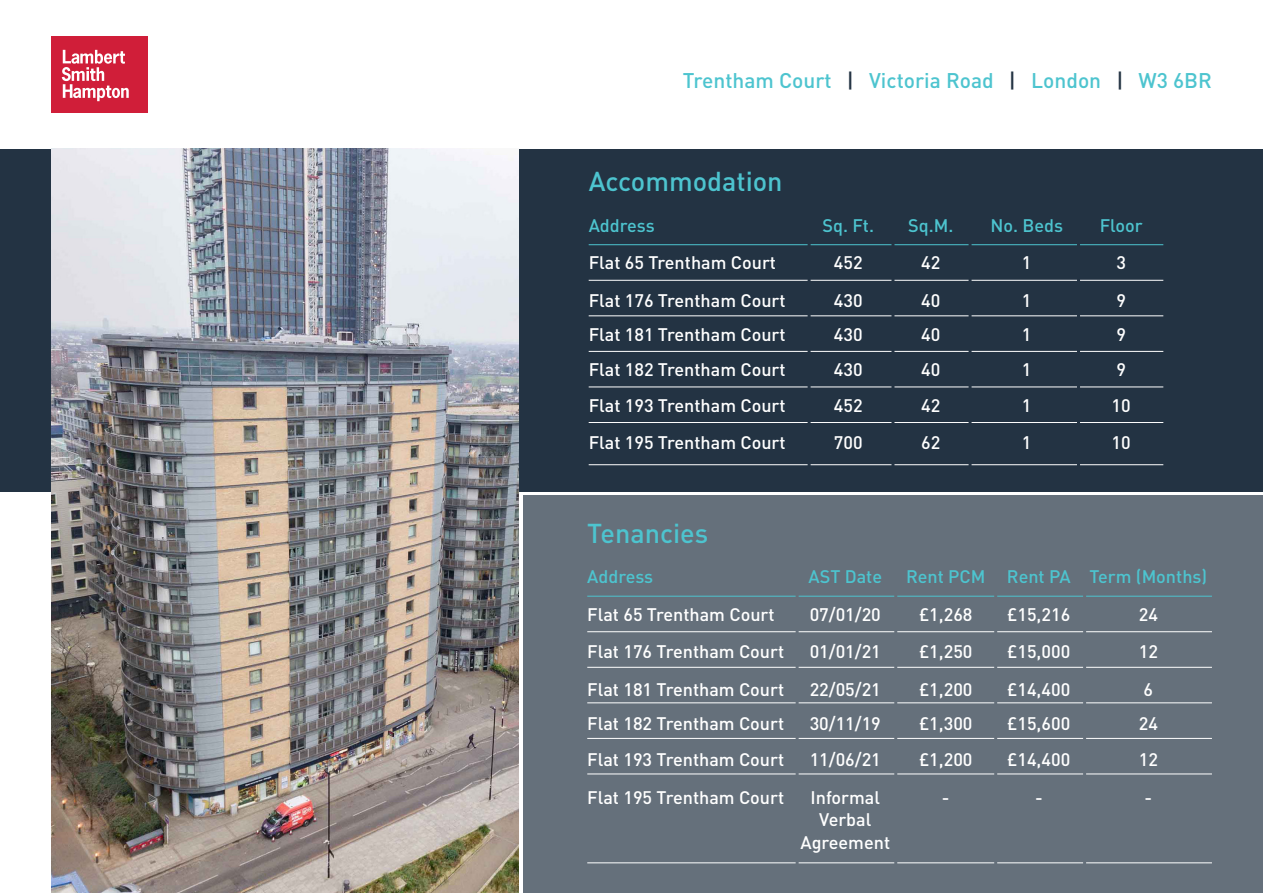
<style>
.page{position:relative;width:1263px;height:893px;background:#fff}
.page>*{position:absolute;margin:0;border:0;box-sizing:border-box;transform-origin:0 0}
.t1{font:500 27px "DIN";color:#4dc4cf}
.t2{font:500 21px "DIN";color:#4dc4cf}
.t3{font:500 18px "DIN";color:#fff}
.t4{font:500 18px "DIN";color:#4dc4cf}
.s1{color:#233343}
</style>
<div class="page">
<div style="left:51px;top:36px;width:96px;height:77px;background:#d01e39"></div>
<svg style="left:62px;top:50px;width:67px;height:51px"></svg>
<div style="left:0;top:149px;width:1263px;height:343px;background:#233343"></div>
<img style="left:51px;top:149px;width:468px;height:744px">
<div style="left:523px;top:496px;width:740px;height:397px;background:#65707b"></div>
<hr style="left:589px;top:244px;width:574px;height:1px;background:#4dc4cf">
<hr style="left:587px;top:596px;width:625px;height:1px;background:#4dc4cf">
<hr style="left:589px;top:280px;width:574px;height:1px;background:#fff">
<hr style="left:587px;top:631px;width:625px;height:1px;background:#fff">
<hr style="left:589px;top:315px;width:574px;height:1px;background:#fff">
<hr style="left:587px;top:667px;width:625px;height:1px;background:#fff">
<hr style="left:589px;top:351px;width:574px;height:1px;background:#fff">
<hr style="left:587px;top:702px;width:625px;height:1px;background:#fff">
<hr style="left:589px;top:387px;width:574px;height:1px;background:#fff">
<hr style="left:587px;top:738px;width:625px;height:1px;background:#fff">
<hr style="left:589px;top:422px;width:574px;height:1px;background:#fff">
<hr style="left:589px;top:464px;width:574px;height:1px;background:#fff">
<hr style="left:587px;top:774px;width:625px;height:1px;background:#fff">
<hr style="left:587px;top:862px;width:625px;height:1px;background:#fff">
<hr style="left:808px;top:218px;width:3px;height:264px;background:#233343">
<hr style="left:796px;top:569px;width:3px;height:306px;background:#65707b">
<hr style="left:891px;top:218px;width:3px;height:264px;background:#233343">
<hr style="left:894px;top:569px;width:3px;height:306px;background:#65707b">
<hr style="left:968px;top:218px;width:3px;height:264px;background:#233343">
<hr style="left:994px;top:569px;width:3px;height:306px;background:#65707b">
<hr style="left:1077px;top:218px;width:3px;height:264px;background:#233343">
<hr style="left:1083px;top:569px;width:3px;height:306px;background:#65707b">
<p class="t2" style="left:683px;top:66px;width:531px">Trentham Court <span class="s1">|</span> Victoria Road <span class="s1">|</span> London <span class="s1">|</span> W3 6BR</p>
<p class="t1" style="left:589px;top:164px;width:195px">Accommodation</p>
<p class="t4" style="left:589px;top:214px;width:67px">Address</p>
<p class="t4" style="left:822px;top:214px;width:53px">Sq. Ft.</p>
<p class="t4" style="left:908px;top:214px;width:47px">Sq.M.</p>
<p class="t4" style="left:990px;top:214px;width:74px">No. Beds</p>
<p class="t4" style="left:1100px;top:214px;width:45px">Floor</p>
<p class="t3" style="left:589px;top:251px;width:189px">Flat 65 Trentham Court</p>
<p class="t3" style="left:834px;top:251px;width:30px">452</p>
<p class="t3" style="left:921px;top:251px;width:21px">42</p>
<p class="t3" style="left:1022px;top:251px;width:11px">1</p>
<p class="t3" style="left:1116px;top:251px;width:11px">3</p>
<p class="t3" style="left:589px;top:289px;width:198px">Flat 176 Trentham Court</p>
<p class="t3" style="left:834px;top:289px;width:30px">430</p>
<p class="t3" style="left:921px;top:289px;width:21px">40</p>
<p class="t3" style="left:1022px;top:289px;width:11px">1</p>
<p class="t3" style="left:1116px;top:289px;width:11px">9</p>
<p class="t3" style="left:589px;top:323px;width:198px">Flat 181 Trentham Court</p>
<p class="t3" style="left:834px;top:323px;width:30px">430</p>
<p class="t3" style="left:921px;top:323px;width:21px">40</p>
<p class="t3" style="left:1022px;top:323px;width:11px">1</p>
<p class="t3" style="left:1116px;top:323px;width:11px">9</p>
<p class="t3" style="left:589px;top:358px;width:198px">Flat 182 Trentham Court</p>
<p class="t3" style="left:834px;top:358px;width:30px">430</p>
<p class="t3" style="left:921px;top:358px;width:21px">40</p>
<p class="t3" style="left:1022px;top:358px;width:11px">1</p>
<p class="t3" style="left:1116px;top:358px;width:11px">9</p>
<p class="t3" style="left:589px;top:394px;width:198px">Flat 193 Trentham Court</p>
<p class="t3" style="left:834px;top:394px;width:30px">452</p>
<p class="t3" style="left:921px;top:394px;width:21px">42</p>
<p class="t3" style="left:1022px;top:394px;width:11px">1</p>
<p class="t3" style="left:1112px;top:394px;width:21px">10</p>
<p class="t3" style="left:589px;top:431px;width:198px">Flat 195 Trentham Court</p>
<p class="t3" style="left:834px;top:431px;width:30px">700</p>
<p class="t3" style="left:921px;top:431px;width:21px">62</p>
<p class="t3" style="left:1022px;top:431px;width:11px">1</p>
<p class="t3" style="left:1112px;top:431px;width:21px">10</p>
<p class="t1" style="left:587px;top:516px;width:123px">Tenancies</p>
<p class="t4" style="left:587px;top:565px;width:67px">Address</p>
<p class="t4" style="left:808px;top:565px;width:75px">AST Date</p>
<p class="t4" style="left:906px;top:565px;width:303px">Rent PCM Rent PA Term (Months)</p>
<p class="t3" style="left:587px;top:603px;width:189px">Flat 65 Trentham Court</p>
<p class="t3" style="left:810px;top:603px;width:73px">07/01/20</p>
<p class="t3" style="left:919px;top:603px;width:55px">£1,268</p>
<p class="t3" style="left:1007px;top:603px;width:65px">£15,216</p>
<p class="t3" style="left:1139px;top:603px;width:21px">24</p>
<p class="t3" style="left:587px;top:640px;width:198px">Flat 176 Trentham Court</p>
<p class="t3" style="left:810px;top:640px;width:73px">01/01/21</p>
<p class="t3" style="left:919px;top:640px;width:55px">£1,250</p>
<p class="t3" style="left:1007px;top:640px;width:65px">£15,000</p>
<p class="t3" style="left:1139px;top:640px;width:21px">12</p>
<p class="t3" style="left:587px;top:678px;width:198px">Flat 181 Trentham Court</p>
<p class="t3" style="left:810px;top:678px;width:73px">22/05/21</p>
<p class="t3" style="left:919px;top:678px;width:55px">£1,200</p>
<p class="t3" style="left:1007px;top:678px;width:65px">£14,400</p>
<p class="t3" style="left:1143px;top:678px;width:11px">6</p>
<p class="t3" style="left:587px;top:712px;width:198px">Flat 182 Trentham Court</p>
<p class="t3" style="left:810px;top:712px;width:73px">30/11/19</p>
<p class="t3" style="left:919px;top:712px;width:55px">£1,300</p>
<p class="t3" style="left:1007px;top:712px;width:65px">£15,600</p>
<p class="t3" style="left:1139px;top:712px;width:21px">24</p>
<p class="t3" style="left:587px;top:748px;width:198px">Flat 193 Trentham Court</p>
<p class="t3" style="left:810px;top:748px;width:73px">11/06/21</p>
<p class="t3" style="left:919px;top:748px;width:55px">£1,200</p>
<p class="t3" style="left:1007px;top:748px;width:65px">£14,400</p>
<p class="t3" style="left:1139px;top:748px;width:21px">12</p>
<p class="t3" style="left:587px;top:786px;width:198px">Flat 195 Trentham Court</p>
<p class="t3" style="left:810px;top:786px;width:71px">Informal</p>
<p class="t3" style="left:942px;top:786px;width:9px">-</p>
<p class="t3" style="left:1035px;top:786px;width:9px">-</p>
<p class="t3" style="left:1144px;top:786px;width:9px">-</p>
<p class="t3" style="left:819px;top:808px;width:54px">Verbal</p>
<p class="t3" style="left:800px;top:831px;width:91px">Agreement</p>
</div>
